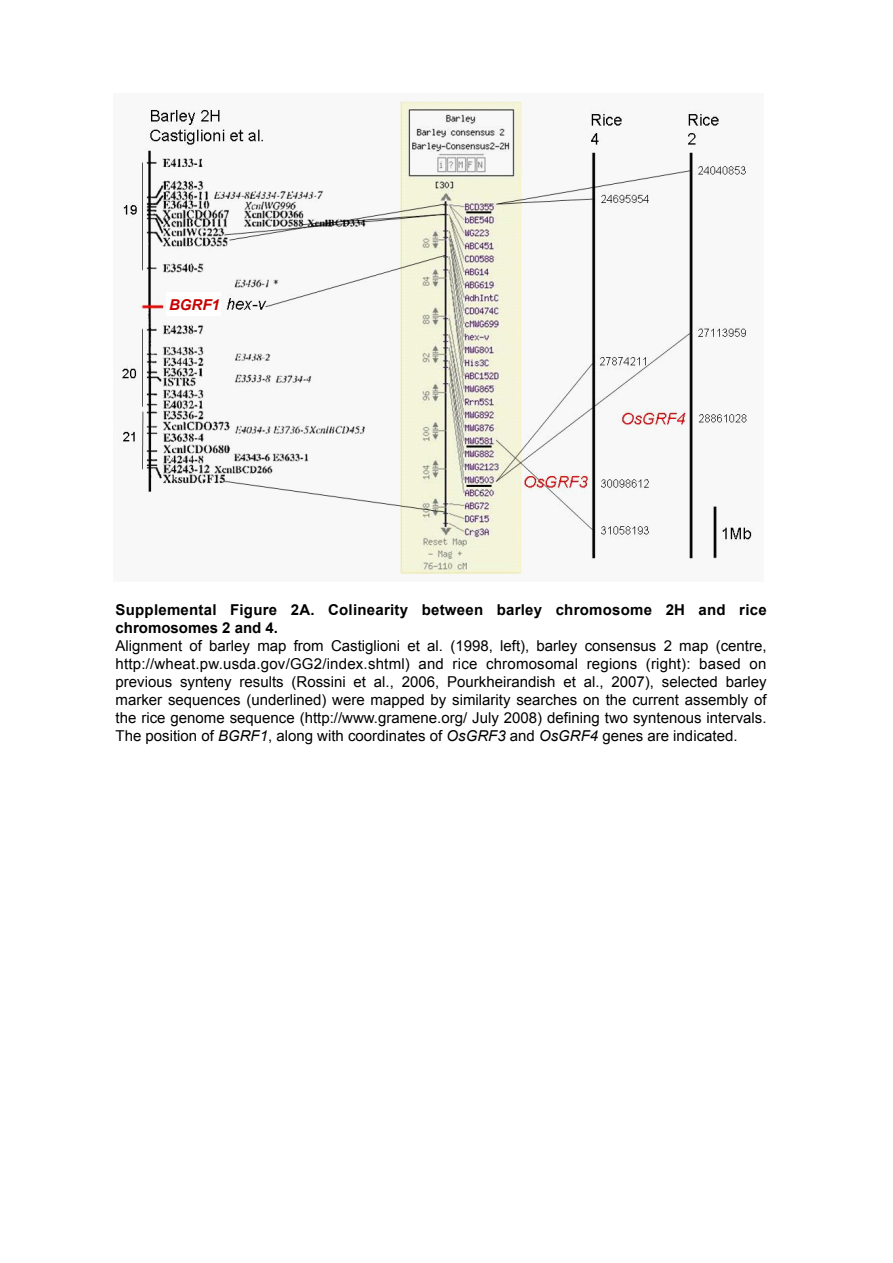
<style>
.page{position:relative;width:893px;height:1263px;background:#fff}
.page>*{position:absolute;margin:0;border:0;box-sizing:border-box;transform-origin:0 0}
.t1{font:15px/18px "Arial";color:#000;text-align:justify}
.t2{font:700 15px/18px "Arial";letter-spacing:.015em;color:#000}
.t3{font:italic 700 15px "Arial";color:#c50303}
.s1{font-style:italic}
</style>
<div class="page">
<img style="left:118px;top:100px;width:635px;height:475px">
<div style="left:166px;top:292px;width:54px;height:23px;background:#fff"></div>
<p class="t3" style="left:169px;top:295px;width:52px">BGRF1</p>
<p class="t2" style="left:116px;top:601px;width:653px">Supplemental Figure 2A. Colinearity between barley chromosome 2H and rice chromosomes 2 and 4.</p>
<p class="t1" style="left:116px;top:637px;width:652px">Alignment of barley map from Castiglioni et al. (1998, left), barley consensus 2 map (centre, http://wheat.pw.usda.gov/GG2/index.shtml) and rice chromosomal regions (right): based on previous synteny results (Rossini et al., 2006, Pourkheirandish et al., 2007), selected barley marker sequences (underlined) were mapped by similarity searches on the current assembly of the rice genome sequence (http://www.gramene.org/ July 2008) defining two syntenous intervals.<br>The position of <span class="s1">BGRF1</span>, along with coordinates of <span class="s1">OsGRF3</span> and <span class="s1">OsGRF4</span> genes are indicated.</p>
</div>
